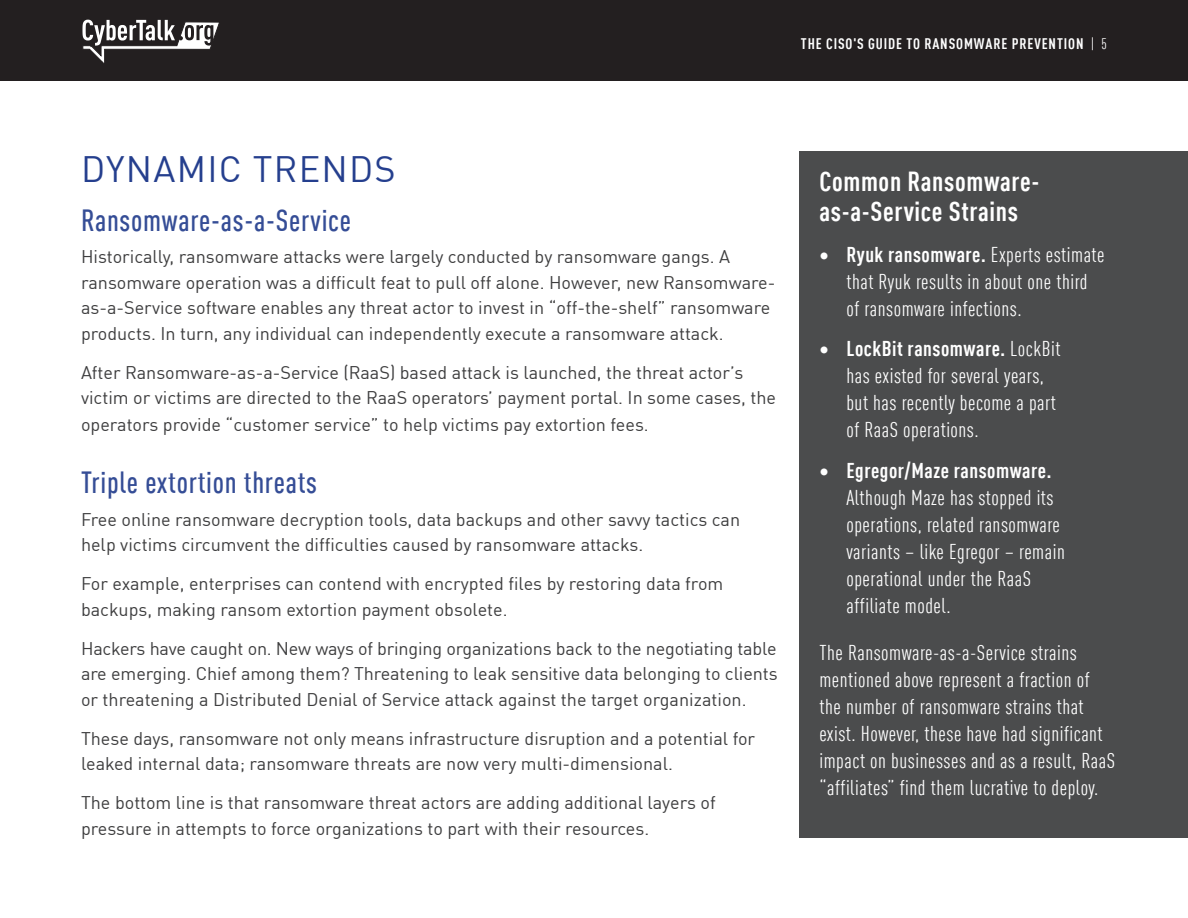
<style>
.page{position:relative;width:1188px;height:918px;background:#fff}
.page>*{position:absolute;margin:0;border:0;box-sizing:border-box;transform-origin:0 0}
.t1{font:36px "DIN Pro";letter-spacing:.035em;color:#253f8e}
.t2{font:500 condensed 30px "DIN Pro";letter-spacing:.025em;color:#354d96}
.t3{font:700 condensed 27px/30px "DIN Pro";letter-spacing:.025em;color:#fff}
.t4{font:condensed 21px/27px "DIN Pro";letter-spacing:.025em;color:#fff}
.t5{font:18px/25.5px "DIN Pro";color:#3e3e3f}
.t6{font:700 condensed 15px "DIN Pro";letter-spacing:.06em;color:#fff}
.s1{font-weight:400}
.s2{font-weight:700}
</style>
<div class="page">
<div style="left:0;top:0;width:1188px;height:81px;background:#231f20"></div>
<svg style="left:82px;top:20px;width:137px;height:43px"></svg>
<div style="left:799px;top:151px;width:389px;height:686px;background:#4b4c4d"></div>
<p class="t6" style="left:801px;top:32px;width:308px">THE CISO'S GUIDE TO RANSOMWARE PREVENTION <span class="s1">| 5</span></p>
<p class="t1" style="left:81px;top:142px;width:316px">DYNAMIC TRENDS</p>
<p class="t2" style="left:81px;top:199px;width:271px">Ransomware-as-a-Service</p>
<p class="t5" style="left:81px;top:243px;width:696px">Historically, ransomware attacks were largely conducted by ransomware gangs. A ransomware operation was a difficult feat to pull off alone. However, new Ransomware&shy;as-a-Service software enables any threat actor to invest in “off-the-shelf” ransomware products. In turn, any individual can independently execute a ransomware attack.</p>
<p class="t5" style="left:81px;top:358px;width:697px;line-height:26.2px">After Ransomware-as-a-Service (RaaS) based attack is launched, the threat actor’s victim or victims are directed to the RaaS operators’ payment portal. In some cases, the operators provide “customer service” to help victims pay extortion fees.</p>
<p class="t2" style="left:81px;top:461px;width:237px">Triple extortion threats</p>
<p class="t5" style="left:81px;top:505px;width:661px">Free online ransomware decryption tools, data backups and other savvy tactics can help victims circumvent the difficulties caused by ransomware attacks.</p>
<p class="t5" style="left:81px;top:570px;width:644px">For example, enterprises can contend with encrypted files by restoring data from backups, making ransom extortion payment obsolete.</p>
<p class="t5" style="left:81px;top:634px;width:698px;text-align:justify">Hackers have caught on. New ways of bringing organizations back to the negotiating table are emerging. Chief among them? Threatening to leak sensitive data belonging to clients or threatening a Distributed Denial of Service attack against the target organization.</p>
<p class="t5" style="left:81px;top:724px;width:676px">These days, ransomware not only means infrastructure disruption and a potential for leaked internal data; ransomware threats are now very multi-dimensional.</p>
<p class="t5" style="left:81px;top:789px;width:636px">The bottom line is that ransomware threat actors are adding additional layers of pressure in attempts to force organizations to part with their resources.</p>
<p class="t3" style="left:819px;top:165px;width:222px">Common Ransomware&shy;as-a-Service Strains</p>
<p class="t4" style="left:846px;top:240px;width:260px;text-indent:-27px"><span class="s2">• Ryuk ransomware.</span> Experts estimate that Ryuk results in about one third of ransomware infections.</p>
<p class="t4" style="left:846px;top:334px;width:216px;text-indent:-27px"><span class="s2">• LockBit ransomware.</span> LockBit has existed for several years, but has recently become a part of RaaS operations.</p>
<p class="t4" style="left:846px;top:456px;width:220px;text-indent:-27px"><span class="s2">• Egregor/Maze ransomware.<br></span>Although Maze has stopped its operations, related ransomware variants – like Egregor – remain operational under the RaaS affiliate model.</p>
<p class="t4" style="left:819px;top:638px;width:297px">The Ransomware-as-a-Service strains mentioned above represent a fraction of the number of ransomware strains that exist. However, these have had significant impact on businesses and as a result, RaaS “affiliates” find them lucrative to deploy.</p>
</div>
